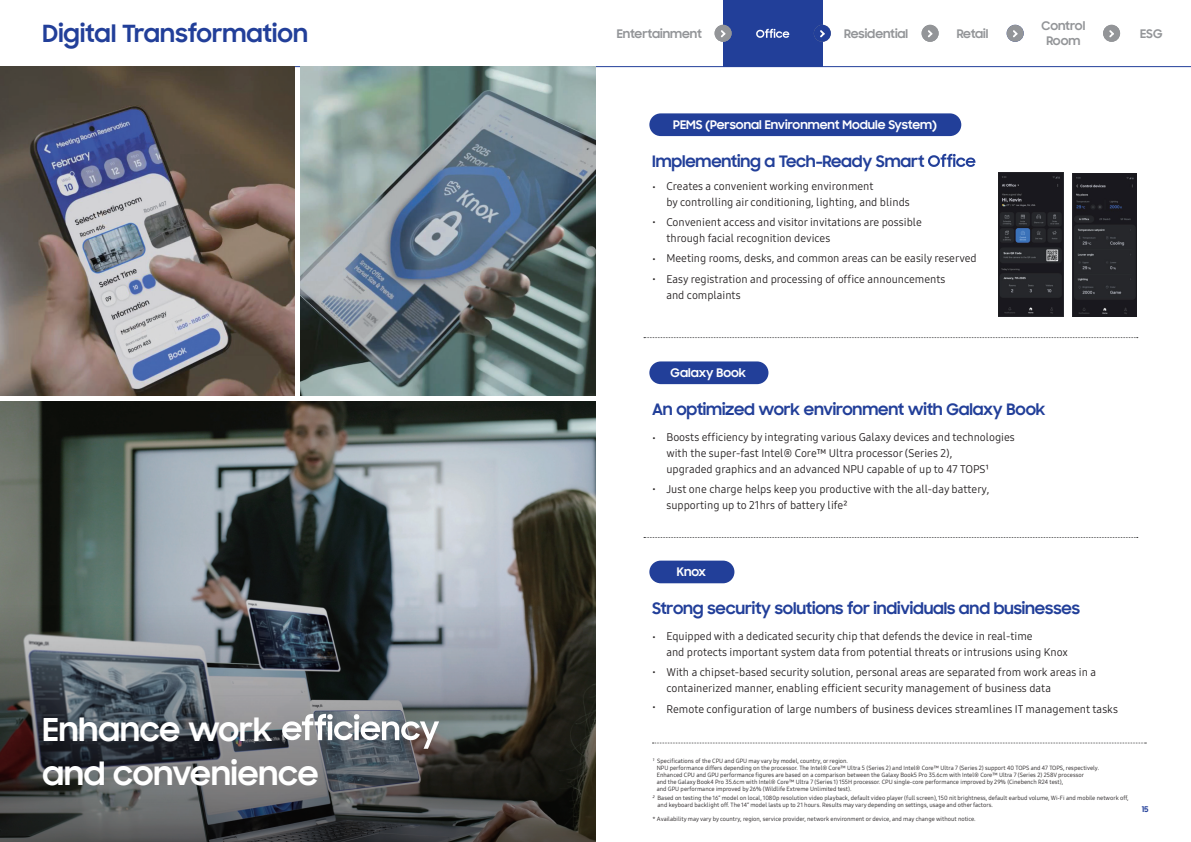
<style>
.page{position:relative;width:1191px;height:842px;background:#fff}
.page>*{position:absolute;margin:0;border:0;box-sizing:border-box;transform-origin:0 0}
.내지_대타이틀-한글{font:700 32px/44px "Samsung Sharp Sans";color:#fff}
.t1{font:700 24px "Samsung Sharp Sans";letter-spacing:.005em;color:#223f99}
.내지_본문_블루{font:700 16px "Samsung Sharp Sans";letter-spacing:-.01em;color:#223f99}
.내지_본문_블루-2{font:700 12px "Samsung Sharp Sans";color:#fff}
.t2{font:700 12px/14.4px "Samsung Sharp Sans";color:#939598;text-align:center}
.본문{font:11px/16px "Samsung One Korean OTF 400";color:#231f20}
.본문-2{font:500 11px "Samsung Sharp Sans";color:#231f20}
.t3{font:700 8px "Samsung Sharp Sans";color:#223f99}
.디스클레이머{font:6px/7px "Samsung One Korean OTF 400";color:#231f20}
.s1{font-style:italic}
</style>
<div class="page">
<hr style="left:0;top:66px;width:595px;height:1px;background:#223f99">
<hr style="left:595px;top:66px;width:596px;height:1px;background:#223f99">
<div style="left:723px;top:0;width:99px;height:67px;background:#223f99"></div>
<div style="left:1103px;top:25px;width:17px;height:17px;background:#939598;border-radius:50%"></div>
<svg style="left:1109px;top:30px;width:5px;height:7px"></svg>
<div style="left:1006px;top:25px;width:17px;height:17px;background:#939598;border-radius:50%"></div>
<svg style="left:1013px;top:30px;width:4px;height:7px"></svg>
<div style="left:714px;top:25px;width:17px;height:17px;background:#939598;border-radius:50%"></div>
<svg style="left:721px;top:30px;width:4px;height:7px"></svg>
<div style="left:921px;top:25px;width:17px;height:17px;background:#939598;border-radius:50%"></div>
<svg style="left:928px;top:30px;width:4px;height:7px"></svg>
<svg style="left:756px;top:29px;width:33px;height:9px"></svg>
<div style="left:814px;top:25px;width:17px;height:17px;background:#223f99;border-radius:50%"></div>
<svg style="left:820px;top:30px;width:4px;height:7px"></svg>
<img style="left:0;top:401px;width:595px;height:123px">
<img style="left:300px;top:67px;width:295px;height:328px">
<img style="left:0;top:67px;width:295px;height:328px">
<svg style="left:0;top:524px;width:595px;height:318px;background:#575c5e"></svg>
<svg style="left:652px;top:743px;width:494px;height:1px"></svg>
<div style="left:649px;top:361px;width:119px;height:23px;background:#223f99;border-radius:11px"></div>
<div style="left:649px;top:561px;width:85px;height:22px;background:#223f99;border-radius:11px"></div>
<svg style="left:644px;top:337px;width:493px;height:1px"></svg>
<svg style="left:644px;top:537px;width:493px;height:1px"></svg>
<svg style="left:282px;top:714px;width:157px;height:35px"></svg>
<div style="left:649px;top:113px;width:312px;height:23px;background:#223f99;border-radius:11px"></div>
<img style="left:1072px;top:173px;width:64px;height:144px">
<img style="left:998px;top:173px;width:65px;height:143px">
<svg style="left:928px;top:154px;width:47px;height:13px"></svg>
<p class="t2" style="left:1041px;top:18px;width:45px">Control<br>Room</p>
<h2 class="t1" style="left:43px;top:15px;width:267px">Digital Transformation</h2>
<p class="t2" style="left:617px;top:26px;width:86px">Entertainment</p>
<p class="t2" style="left:844px;top:26px;width:65px">Residential</p>
<p class="t2" style="left:956px;top:26px;width:33px">Retail</p>
<p class="t2" style="left:1140px;top:26px;width:24px">ESG</p>
<p class="내지_본문_블루-2" style="left:673px;top:116px;width:265px">PEMS (Personal Environment Module System)</p>
<p class="내지_본문_블루" style="left:652px;top:149px;width:274px">Implementing a Tech-Ready Smart</p>
<p class="본문-2" style="left:652px;top:178px;width:5px">•</p>
<p class="본문-2" style="left:652px;top:213px;width:5px">•</p>
<p class="본문-2" style="left:652px;top:250px;width:5px">•</p>
<p class="본문-2" style="left:652px;top:270px;width:5px">•</p>
<p class="본문" style="left:666px;top:178px;width:245px">Creates a convenient working environment<br>by controlling air conditioning, lighting, and blinds</p>
<p class="본문" style="left:666px;top:214px;width:257px">Convenient access and visitor invitations are possible through facial recognition devices</p>
<p class="본문" style="left:666px;top:250px;width:312px">Meeting rooms, desks, and common areas can be easily reserved</p>
<p class="본문" style="left:666px;top:271px;width:280px">Easy registration and processing of office announcements and complaints</p>
<p class="내지_본문_블루-2" style="left:670px;top:364px;width:77px">Galaxy Book</p>
<p class="내지_본문_블루" style="left:652px;top:397px;width:395px">An optimized work environment with Galaxy Book</p>
<p class="본문-2" style="left:652px;top:429px;width:5px">•</p>
<p class="본문-2" style="left:652px;top:480px;width:5px">•</p>
<p class="본문" style="left:666px;top:429px;width:350px">Boosts efficiency by integrating various Galaxy devices and technologies with the super-fast Intel® Core™ Ultra processor (Series 2),<br>upgraded graphics and an advanced NPU capable of up to 47 TOPS¹</p>
<p class="본문" style="left:666px;top:481px;width:324px">Just one charge helps keep you productive with the all-day battery, supporting up to 21hrs of battery life²</p>
<p class="내지_본문_블루-2" style="left:677px;top:563px;width:31px">Knox</p>
<p class="내지_본문_블루" style="left:652px;top:596px;width:429px">Strong security solutions for individuals and businesses</p>
<p class="내지_대타이틀-한글" style="left:43px;top:706px;width:277px">Enhance work and convenience</p>
<p class="본문-2" style="left:652px;top:628px;width:5px">•</p>
<p class="본문-2" style="left:652px;top:663px;width:5px">•</p>
<p class="본문-2" style="left:652px;top:698px;width:5px">•</p>
<p class="본문" style="left:666px;top:628px;width:403px">Equipped with a dedicated security chip that defends the device in real-time<br>and protects important system data from potential threats or intrusions using Knox</p>
<p class="본문" style="left:666px;top:664px;width:431px">With a chipset-based security solution, personal areas are separated from work areas in a containerized manner, enabling efficient security management of business data</p>
<p class="본문" style="left:666px;top:701px;width:453px">Remote configuration of large numbers of business devices streamlines IT management tasks</p>
<p class="디스클레이머" style="left:652px;top:757px;width:197px"><span class="s1">¹</span> Specifications of the CPU and GPU may vary by model, country, or region.</p>
<p class="디스클레이머" style="left:656px;top:764px;width:444px">NPU performance differs depending on the processor. The Intel® Core™ Ultra 5 (Series 2) and Intel® Core™ Ultra 7 (Series 2) support 40 TOPS and 47 TOPS, respectively.</p>
<p class="디스클레이머" style="left:656px;top:771px;width:429px">Enhanced CPU and GPU performance figures are based on a comparison between the Galaxy Book5 Pro 35.6cm with Intel® Core™ Ultra 7 (Series 2) 258V processor and the Galaxy Book4 Pro 35.6cm with Intel® Core™ Ultra 7 (Series 1) 155H processor. CPU single-core performance improved by 29% (Cinebench R24 test),<br>and GPU performance improved by 26% (Wildlife Extreme Unlimited test).</p>
<p class="디스클레이머" style="left:657px;top:795px;width:472px;text-indent:-5px"><span class="s1">²</span> Based on testing the 16” model on local, 1080p resolution video playback, default video player (full screen), 150 nit brightness, default earbud volume, Wi-Fi and mobile network off, and keyboard backlight off. The 14” model lasts up to 21 hours. Results may vary depending on settings, usage and other factors.</p>
<p class="디스클레이머" style="left:652px;top:816px;width:325px">* Availability may vary by country, region, service provider, network environment or device, and may change without notice.</p>
<p class="t3" style="left:1141px;top:803px;width:8px">15</p>
</div>
